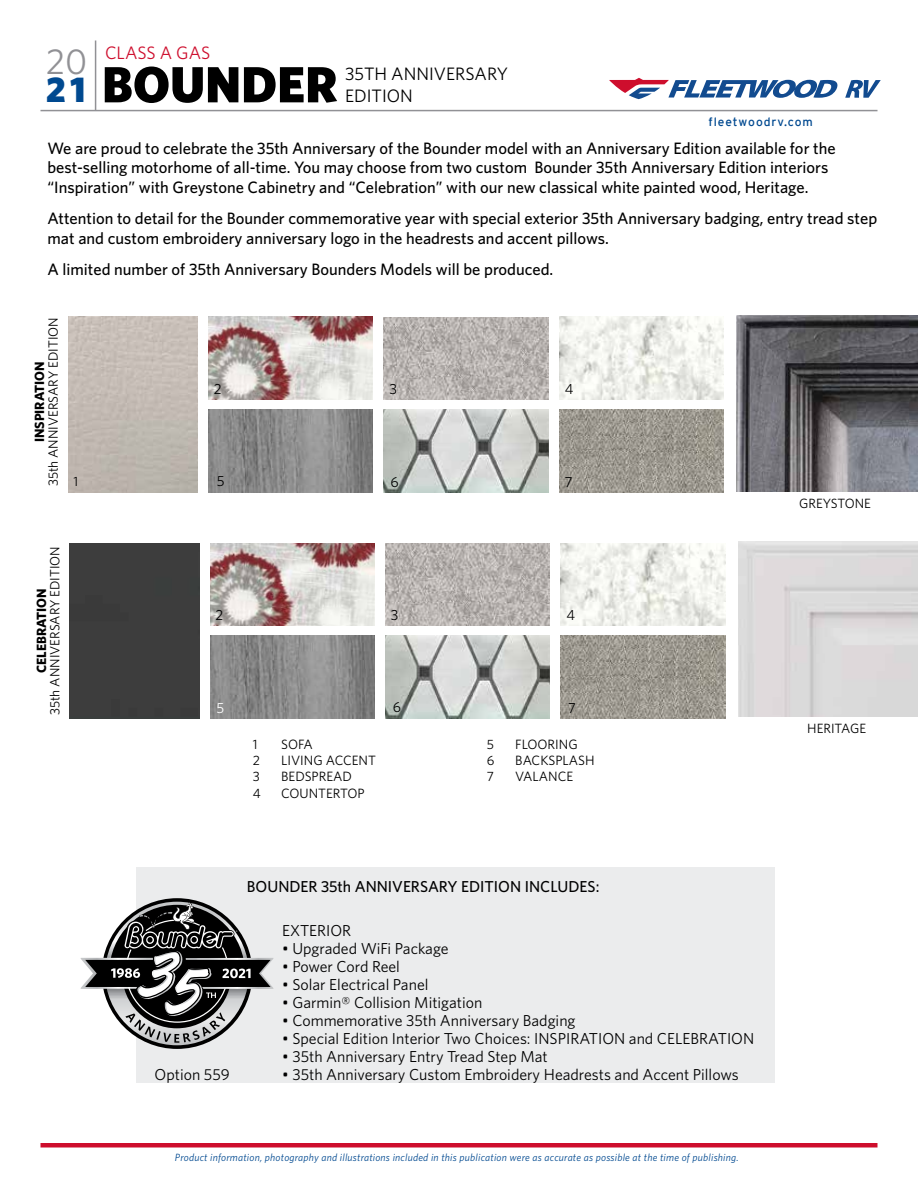
<style>
.page{position:relative;width:918px;height:1188px;background:#fff}
.page>*{position:absolute;margin:0;border:0;box-sizing:border-box;transform-origin:0 0}
.t1{font:900 51px "Whitney";color:#000}
.t2{font:36px "Whitney";color:#919195}
.t3{font:900 36px "Whitney";color:#004990}
.t4{font:18px/21.6px "Whitney";color:#000}
.t5{font:18px "Whitney";color:#ce0e2d}
.t6{font:500 16.5px/19.5px "Whitney";color:#010101}
.t7{font:15.9px "Whitney";color:#000}
.t8{font:500 15.9px "Whitney";color:#010101}
.t9{font:14.55px "Whitney";color:#000}
.t10{font:14.55px "Whitney";color:#fff}
.t11{font:13.5px "Whitney";color:#000}
.t12{font:13.35px "Whitney";color:#000}
.t13{font:700 13.35px "Whitney";color:#000}
.t14{font:12px "Interstate";letter-spacing:.08em;color:#004990}
.t15{font:italic 10.5px "Whitney";letter-spacing:.02em;color:#004990}
</style>
<div class="page">
<svg style="left:609px;top:78px;width:229px;height:21px"></svg>
<svg style="left:845px;top:80px;width:36px;height:18px"></svg>
<hr style="left:40px;top:110px;width:838px;height:1px;background:#919195">
<hr style="left:95px;top:40px;width:1px;height:71px;background:#919195">
<div style="left:40px;top:1143px;width:838px;height:5px;background:#ce0e2d"></div>
<img style="left:737px;top:316px;width:181px;height:175px">
<img style="left:68px;top:317px;width:130px;height:175px">
<img style="left:208px;top:317px;width:165px;height:82px">
<img style="left:384px;top:410px;width:164px;height:82px">
<img style="left:559px;top:317px;width:165px;height:82px">
<img style="left:208px;top:410px;width:165px;height:82px">
<img style="left:384px;top:317px;width:164px;height:82px">
<img style="left:559px;top:410px;width:165px;height:82px">
<img style="left:738px;top:541px;width:180px;height:176px">
<div style="left:70px;top:543px;width:129px;height:175px;background:#3d3d3d"></div>
<img style="left:210px;top:543px;width:165px;height:82px">
<img style="left:385px;top:636px;width:165px;height:82px">
<img style="left:561px;top:543px;width:164px;height:82px">
<img style="left:210px;top:636px;width:165px;height:82px">
<img style="left:385px;top:543px;width:165px;height:83px">
<img style="left:561px;top:636px;width:164px;height:82px">
<div style="left:136px;top:867px;width:639px;height:216px;background:#ebeced"></div>
<svg style="left:81px;top:898px;width:192px;height:151px"></svg>
<p class="t5" style="left:105px;top:42px;width:107px">CLASS A GAS</p>
<h2 class="t2" style="left:46px;top:40px;width:43px">20</h2>
<h2 class="t3" style="left:46px;top:68px;width:41px">21</h2>
<p class="t4" style="left:345px;top:63px;width:164px">35TH ANNIVERSARY<br>EDITION</p>
<h1 class="t1" style="left:102px;top:54px;width:237px">BOUNDER</h1>
<p class="t14" style="left:708px;top:116px;width:106px">fleetwoodrv.com</p>
<p class="t6" style="left:48px;top:138px;width:790px">We are proud to celebrate the 35th Anniversary of the Bounder model with an Anniversary Edition available for the best-selling motorhome of all-time. You may choose from two custom Bounder 35th Anniversary Edition interiors “Inspiration” with Greystone Cabinetry and “Celebration” with our new classical white painted wood, Heritage.</p>
<p class="t6" style="left:48px;top:208px;width:831px">Attention to detail for the Bounder commemorative year with special exterior 35th Anniversary badging, entry tread step mat and custom embroidery anniversary logo in the headrests and accent pillows.</p>
<p class="t6" style="left:48px;top:259px;width:507px">A limited number of 35th Anniversary Bounders Models will be produced.</p>
<p class="t12" style="left:45px;top:486px;width:171px;rotate:-90deg">35th ANNIVERSARY EDITION</p>
<p class="t13" style="left:32px;top:442px;width:82px;rotate:-90deg">INSPIRATION</p>
<p class="t9" style="left:214px;top:380px;width:9px">2</p>
<p class="t9" style="left:389px;top:380px;width:9px">3</p>
<p class="t9" style="left:565px;top:380px;width:10px">4</p>
<p class="t12" style="left:74px;top:473px;width:6px">1</p>
<p class="t9" style="left:217px;top:473px;width:9px">5</p>
<p class="t9" style="left:390px;top:474px;width:10px">6</p>
<p class="t9" style="left:565px;top:474px;width:9px">7</p>
<p class="t12" style="left:47px;top:715px;width:171px;rotate:-90deg">35th ANNIVERSARY EDITION</p>
<p class="t13" style="left:33px;top:673px;width:86px;rotate:-90deg">CELEBRATION</p>
<p class="t9" style="left:216px;top:606px;width:9px">2</p>
<p class="t9" style="left:391px;top:607px;width:9px">3</p>
<p class="t9" style="left:566px;top:606px;width:10px">4</p>
<p class="t10" style="left:217px;top:699px;width:9px">5</p>
<p class="t9" style="left:393px;top:698px;width:10px">6</p>
<p class="t9" style="left:568px;top:699px;width:9px">7</p>
<p class="t11" style="left:253px;top:736px;width:6px">1</p>
<p class="t11" style="left:281px;top:736px;width:33px">SOFA</p>
<p class="t11" style="left:253px;top:753px;width:9px">2</p>
<p class="t11" style="left:281px;top:753px;width:96px">LIVING ACCENT</p>
<p class="t11" style="left:253px;top:769px;width:9px">3</p>
<p class="t11" style="left:281px;top:769px;width:72px">BEDSPREAD</p>
<p class="t11" style="left:253px;top:785px;width:10px">4</p>
<p class="t11" style="left:281px;top:785px;width:85px">COUNTERTOP</p>
<p class="t11" style="left:487px;top:736px;width:9px">5</p>
<p class="t11" style="left:515px;top:736px;width:64px">FLOORING</p>
<p class="t11" style="left:487px;top:753px;width:9px">6</p>
<p class="t11" style="left:515px;top:753px;width:81px">BACKSPLASH</p>
<p class="t11" style="left:487px;top:769px;width:9px">7</p>
<p class="t11" style="left:515px;top:769px;width:59px">VALANCE</p>
<p class="t7" style="left:155px;top:1065px;width:77px">Option 559</p>
<p class="t8" style="left:247px;top:877px;width:354px">BOUNDER 35th ANNIVERSARY EDITION INCLUDES:</p>
<p class="t7" style="left:282px;top:921px;width:71px">EXTERIOR</p>
<p class="t7" style="left:282px;top:939px;width:168px">• Upgraded WiFi Package</p>
<p class="t7" style="left:282px;top:957px;width:119px">• Power Cord Reel</p>
<p class="t7" style="left:282px;top:975px;width:148px">• Solar Electrical Panel</p>
<p class="t7" style="left:282px;top:993px;width:202px">• Garmin® Collision Mitigation</p>
<p class="t7" style="left:282px;top:1011px;width:295px">• Commemorative 35th Anniversary Badging</p>
<p class="t7" style="left:282px;top:1029px;width:474px">• Special Edition Interior Two Choices: INSPIRATION and CELEBRATION</p>
<p class="t7" style="left:282px;top:1047px;width:267px">• 35th Anniversary Entry Tread Step Mat</p>
<p class="t7" style="left:282px;top:1065px;width:458px">• 35th Anniversary Custom Embroidery Headrests and Accent Pillows</p>
<p class="t15" style="left:175px;top:1151px;width:565px">Product information, photography and illustrations included in this publication were as accurate as possible at the time of publishing.</p>
<p class="t12" style="left:799px;top:495px;width:73px">GREYSTONE</p>
<p class="t12" style="left:807px;top:721px;width:60px">HERITAGE</p>
</div>
